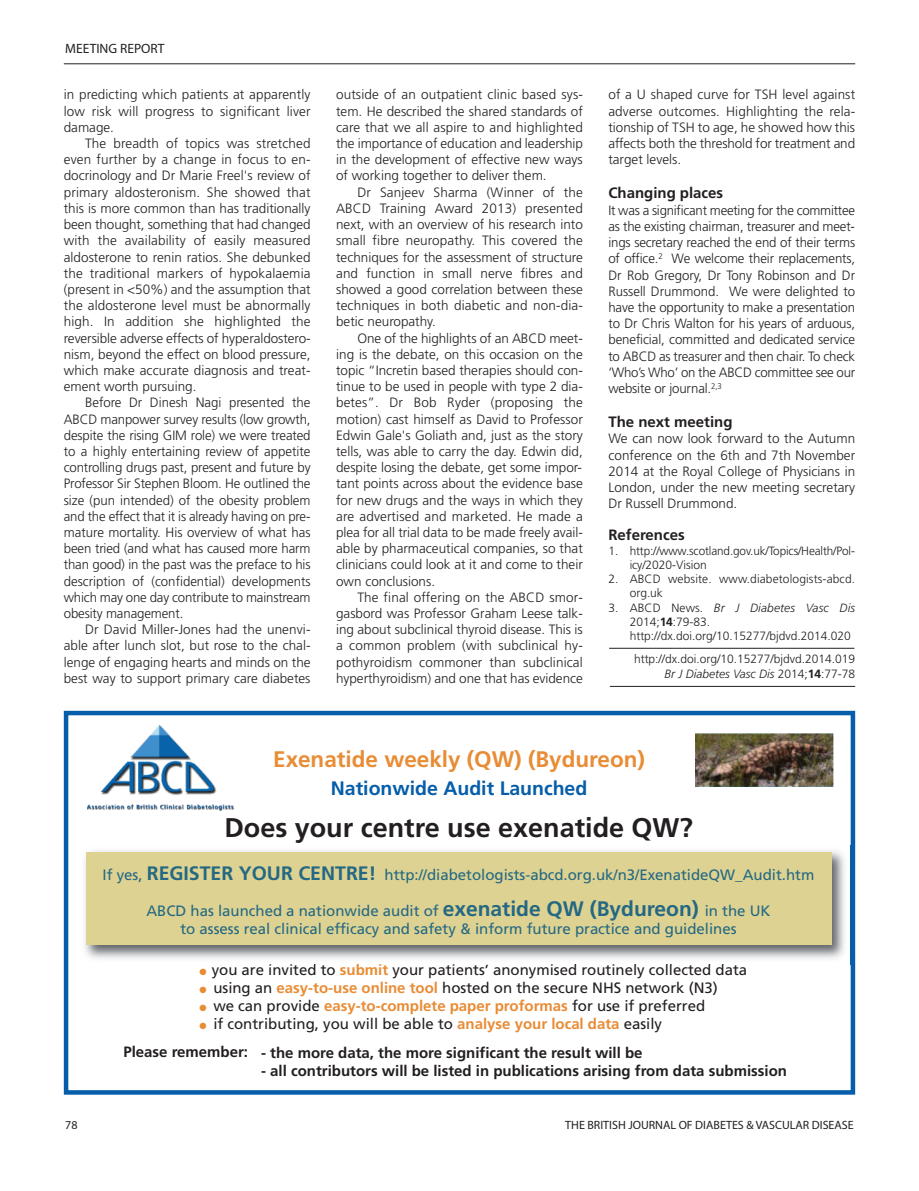
<style>
.page{position:relative;width:919px;height:1191px;background:#fff}
.page>*{position:absolute;margin:0;border:0;box-sizing:border-box;transform-origin:0 0}
.t1{font:700 27px "Frutiger";color:#231f20}
.t2{font:700 22.5px "Frutiger";color:#e88c35}
.t3{font:700 19.5px "Frutiger";color:#065eaa}
.t4{font:15px/18px "Frutiger";color:#246883;text-align:center}
.t5{font:15px "Frutiger";color:#231f20}
.t6{font:700 15px "Frutiger";color:#231f20}
.t7{font:700 15px "Frutiger";color:#e88c35}
.t8{font:300 13.5px/16.2px "Frutiger";color:#231f20;text-align:justify}
.t9{font:13.5px "Myriad Pro";color:#231f20}
.t10{font:300 12px/14.2px "Frutiger";color:#231f20}
.t11{font:12px "Myriad Pro";color:#231f20}
.s1{font-style:italic}
.s2{font-weight:700}
.s3{font-weight:700;font-size:19.5px}
.s4{font-weight:700;font-size:21px}
.s5{color:#e88c35}
.s6{font-weight:700;color:#e88c35}
.s7{font-weight:400;color:#231f20}
</style>
<div class="page">
<hr style="left:64px;top:64px;width:791px;height:1px;background:#231f20">
<hr style="left:609px;top:648px;width:245px;height:1px;background:#231f20">
<hr style="left:610px;top:686px;width:245px;height:1px;background:#231f20">
<div style="left:64px;top:711px;width:791px;height:383px;border:4px solid #065eaa"></div>
<img style="left:695px;top:733px;width:138px;height:53px">
<img style="left:87px;top:725px;width:147px;height:86px">
<img style="left:84px;top:850px;width:761px;height:109px">
<img style="left:850px;top:845px;width:1px;height:119px">
<div style="left:86px;top:852px;width:745px;height:93px;background:#ddd291"></div>
<p class="t9" style="left:65px;top:44px;width:101px">MEETING REPORT</p>
<p class="t8" style="left:64px;top:88px;width:248px">in predicting which patients at apparently low risk will progress to significant liver damage.</p>
<p class="t8" style="left:64px;top:136px;width:248px;text-indent:21px">The breadth of topics was stretched even further by a change in focus to en&shy;docrinology and Dr Marie Freel's review of primary aldosteronism. She showed that this is more common than has traditionally been thought, something that had changed with the availability of easily measured aldosterone to renin ratios. She debunked the traditional markers of hypokalaemia (present in &lt;50%) and the assumption that the aldosterone level must be abnormally high. In addition she highlighted the reversible adverse effects of hyperaldostero&shy;nism, beyond the effect on blood pressure, which make accurate diagnosis and treat&shy;ement worth pursuing.</p>
<p class="t8" style="left:64px;top:395px;width:248px;text-indent:21px">Before Dr Dinesh Nagi presented the ABCD manpower survey results (low growth, despite the rising GIM role) we were treated to a highly entertaining review of appetite controlling drugs past, present and future by Professor Sir Stephen Bloom. He outlined the size (pun intended) of the obesity problem and the effect that it is already having on pre&shy;mature mortality. His overview of what has been tried (and what has caused more harm than good) in the past was the preface to his description of (confidential) developments which may one day contribute to mainstream obesity management.</p>
<p class="t8" style="left:64px;top:622px;width:248px;text-indent:21px">Dr David Miller-Jones had the unenvi&shy;able after lunch slot, but rose to the chal&shy;lenge of engaging hearts and minds on the best way to support primary care diabetes</p>
<p class="t8" style="left:336px;top:88px;width:248px">outside of an outpatient clinic based sys&shy;tem. He described the shared standards of care that we all aspire to and highlighted the importance of education and leadership in the development of effective new ways of working together to deliver them.</p>
<p class="t8" style="left:336px;top:185px;width:248px;text-indent:21px">Dr Sanjeev Sharma (Winner of the ABCD Training Award 2013) presented next, with an overview of his research into small fibre neuropathy. This covered the techniques for the assessment of structure and function in small nerve fibres and showed a good correlation between these techniques in both diabetic and non-dia&shy;betic neuropathy.</p>
<p class="t8" style="left:336px;top:331px;width:248px;text-indent:21px">One of the highlights of an ABCD meet&shy;ing is the debate, on this occasion on the topic “Incretin based therapies should con&shy;tinue to be used in people with type 2 dia&shy;betes”. Dr Bob Ryder (proposing the motion) cast himself as David to Professor Edwin Gale's Goliath and, just as the story tells, was able to carry the day. Edwin did, despite losing the debate, get some impor&shy;tant points across about the evidence base for new drugs and the ways in which they are advertised and marketed. He made a plea for all trial data to be made freely avail&shy;able by pharmaceutical companies, so that clinicians could look at it and come to their own conclusions.</p>
<p class="t8" style="left:336px;top:590px;width:248px;text-indent:21px">The final offering on the ABCD smor&shy;gasbord was Professor Graham Leese talk&shy;ing about subclinical thyroid disease. This is a common problem (with subclinical hy&shy;pothyroidism commoner than subclinical hyperthyroidism) and one that has evidence</p>
<p class="t8" style="left:608px;top:88px;width:248px">of a U shaped curve for TSH level against adverse outcomes. Highlighting the rela&shy;tionship of TSH to age, he showed how this affects both the threshold for treatment and target levels.</p>
<p class="t6" style="left:608px;top:186px;width:116px">Changing places</p>
<p class="t8" style="left:608px;top:203px;width:248px">It was a significant meeting for the committee as the existing chairman, treasurer and meet&shy;ings secretary reached the end of their terms of office.<sup>2</sup> We welcome their replacements, Dr Rob Gregory, Dr Tony Robinson and Dr Russell Drummond. We were delighted to have the opportunity to make a presentation to Dr Chris Walton for his years of arduous, beneficial, committed and dedicated service to ABCD as treasurer and then chair. To check ‘Who’s Who’ on the ABCD committee see our website or journal.<sup>2,3</sup></p>
<p class="t6" style="left:608px;top:415px;width:126px">The next meeting</p>
<p class="t8" style="left:608px;top:431px;width:248px">We can now look forward to the Autumn conference on the 6th and 7th November 2014 at the Royal College of Physicians in London, under the new meeting secretary Dr Russell Drummond.</p>
<p class="t6" style="left:608px;top:529px;width:78px">References</p>
<p class="t10" style="left:629px;top:544px;width:227px;text-indent:-21px">1. http://www.scotland.gov.uk/Topics/Health/Pol&shy;icy/2020-Vision</p>
<p class="t10" style="left:629px;top:573px;width:227px;text-indent:-21px">2. ABCD website. www.diabetologists-abcd. org.uk</p>
<p class="t10" style="left:629px;top:601px;width:227px;text-indent:-21px">3. ABCD News. <span class="s1">Br J Diabetes Vasc Dis<br></span>2014;<span class="s2">14</span>:79-83. http://dx.doi.org/10.15277/bjdvd.2014.020</p>
<p class="t10" style="left:634px;top:653px;width:223px;text-align:right">http://dx.doi.org/10.15277/bjdvd.2014.019<br><span class="s1">Br J Diabetes Vasc Dis</span> 2014;<span class="s2">14</span>:77-78</p>
<h2 class="t2" style="left:273px;top:750px;width:373px">Exenatide weekly (QW) (Bydureon)</h2>
<h3 class="t3" style="left:331px;top:780px;width:258px">Nationwide Audit Launched</h3>
<h1 class="t1" style="left:224px;top:816px;width:470px">Does your centre use exenatide QW?</h1>
<p class="t4" style="left:103px;top:867px;width:713px">If yes, <span class="s3">REGISTER YOUR CENTRE!</span> http://diabetologists-abcd.org.uk/n3/ExenatideQW_Audit.htm</p>
<p class="t4" style="left:146px;top:903px;width:625px">ABCD has launched a nationwide audit of <span class="s4">exenatide QW (Bydureon)</span> in the UK to assess real clinical efficacy and safety &amp; inform future practice and guidelines</p>
<p class="t5" style="left:199px;top:964px;width:549px"><span class="s5">●</span> you are invited to <span class="s6">submit</span> your patients’ anonymised routinely collected data</p>
<p class="t5" style="left:199px;top:982px;width:520px"><span class="s5">●</span> using an <span class="s6">easy-to-use online tool</span> hosted on the secure NHS network (N3)</p>
<p class="t7" style="left:199px;top:1000px;width:507px">● <span class="s7">we can provide</span> easy-to-complete paper proformas <span class="s7">for use if preferred</span></p>
<p class="t5" style="left:199px;top:1018px;width:464px"><span class="s5">●</span> if contributing, you will be able to <span class="s6">analyse your local data</span> easily</p>
<p class="t6" style="left:123px;top:1046px;width:126px">Please remember:</p>
<p class="t6" style="left:261px;top:1047px;width:383px">- the more data, the more significant the result will be</p>
<p class="t6" style="left:261px;top:1065px;width:527px">- all contributors will be listed in publications arising from data submission</p>
<p class="t11" style="left:65px;top:1120px;width:14px">78</p>
<p class="t11" style="left:565px;top:1120px;width:290px">THE BRITISH JOURNAL OF DIABETES &amp; VASCULAR DISEASE</p>
</div>
